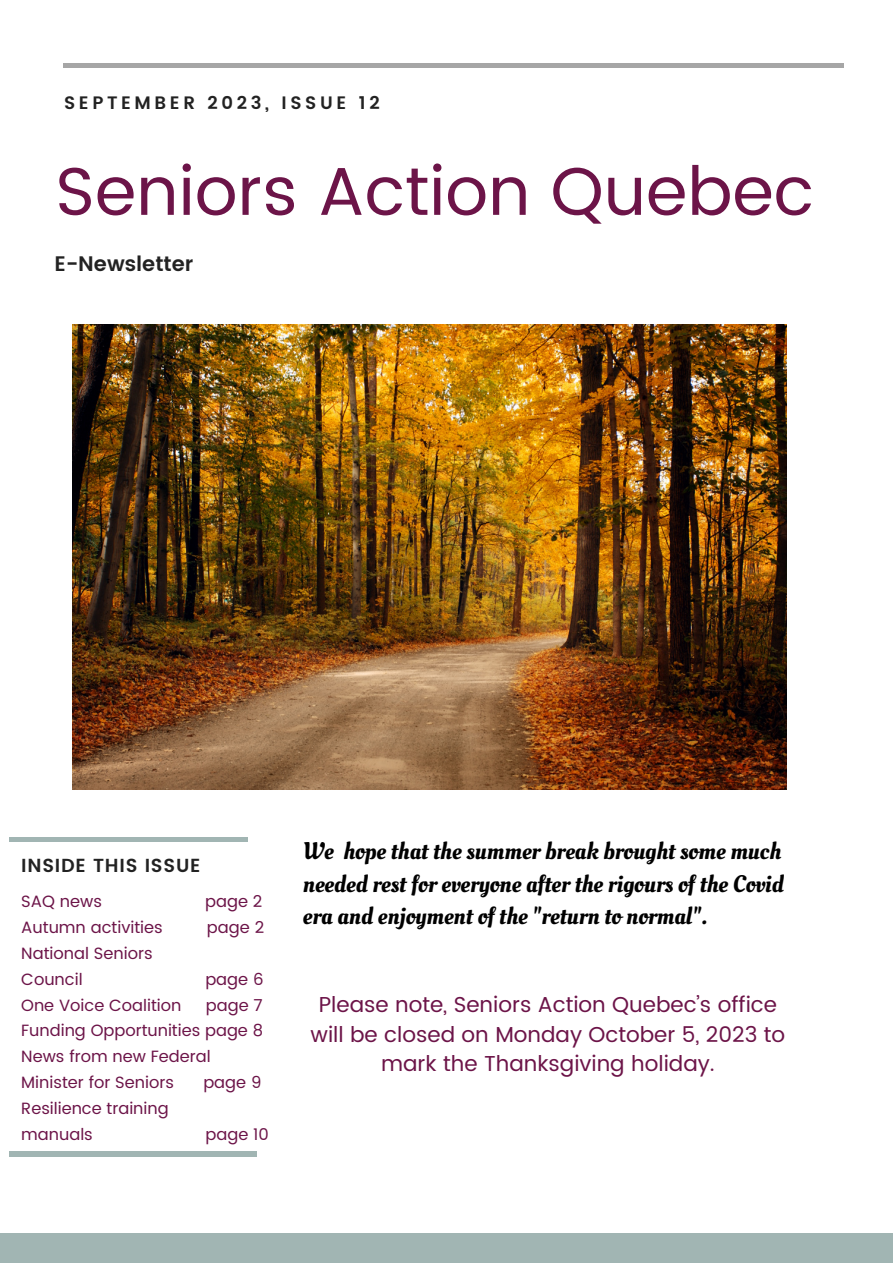
<style>
.page{position:relative;width:893px;height:1264px;background:#fff}
.page>*{position:absolute;margin:0;border:0;box-sizing:border-box;transform-origin:0 0}
.t1{font:67.5px "Poppins";color:#6c1448}
.t2{font:24px/32.5px "Oleo Script";color:#000;text-align:justify}
.t3{font:21.6px/29.2px "Poppins";color:#6c1448;text-align:center}
.t4{font:600 21px "Poppins";color:#222}
.t5{font:600 18.9px "Poppins";letter-spacing:.04em;color:#222}
.t6{font:600 18px "Poppins";letter-spacing:.2em;color:#222}
.t7{font:16.35px "Poppins";color:#6c1448}
</style>
<div class="page">
<div style="left:0;top:1233px;width:892px;height:29px;background:#a1b5b3"></div>
<div style="left:63px;top:63px;width:780px;height:5px;background:#a6a6a6"></div>
<div style="left:9px;top:836px;width:238px;height:5px;background:#a1b5b3"></div>
<div style="left:9px;top:1151px;width:247px;height:5px;background:#a1b5b3"></div>
<img style="left:73px;top:324px;width:714px;height:466px">
<p class="t6" style="left:64px;top:92px;width:317px">SEPTEMBER 2023, ISSUE 12</p>
<p class="t1" style="left:55px;top:152px;width:760px">Seniors Action Quebec</p>
<p class="t4" style="left:55px;top:251px;width:140px">E-Newsletter</p>
<p class="t5" style="left:21px;top:854px;width:181px">INSIDE THIS ISSUE</p>
<p class="t7" style="left:21px;top:892px;width:82px">SAQ news</p>
<p class="t7" style="left:205px;top:892px;width:59px">page 2</p>
<p class="t7" style="left:21px;top:917px;width:143px">Autumn activities</p>
<p class="t7" style="left:207px;top:917px;width:59px">page 2</p>
<p class="t7" style="left:21px;top:943px;width:133px">National Seniors</p>
<p class="t7" style="left:21px;top:969px;width:63px">Council</p>
<p class="t7" style="left:205px;top:969px;width:60px">page 6</p>
<p class="t7" style="left:21px;top:995px;width:161px">One Voice Coalition</p>
<p class="t7" style="left:206px;top:995px;width:58px">page 7</p>
<p class="t7" style="left:21px;top:1021px;width:243px">Funding Opportunities page 8</p>
<p class="t7" style="left:21px;top:1047px;width:191px">News from new Federal</p>
<p class="t7" style="left:21px;top:1072px;width:154px">Minister for Seniors</p>
<p class="t7" style="left:203px;top:1072px;width:60px">page 9</p>
<p class="t7" style="left:21px;top:1098px;width:149px">Resilience training</p>
<p class="t7" style="left:21px;top:1124px;width:73px">manuals</p>
<p class="t7" style="left:205px;top:1124px;width:65px">page 10</p>
<p class="t2" style="left:303px;top:835px;width:482px">We hope that the summer break brought some much needed rest for everyone after the rigours of the Covid era and enjoyment of the "return to normal".</p>
<p class="t3" style="left:310px;top:990px;width:476px">Please note, Seniors Action Quebec’s office will be closed on Monday October 5, 2023 to mark the Thanksgiving holiday.</p>
</div>
